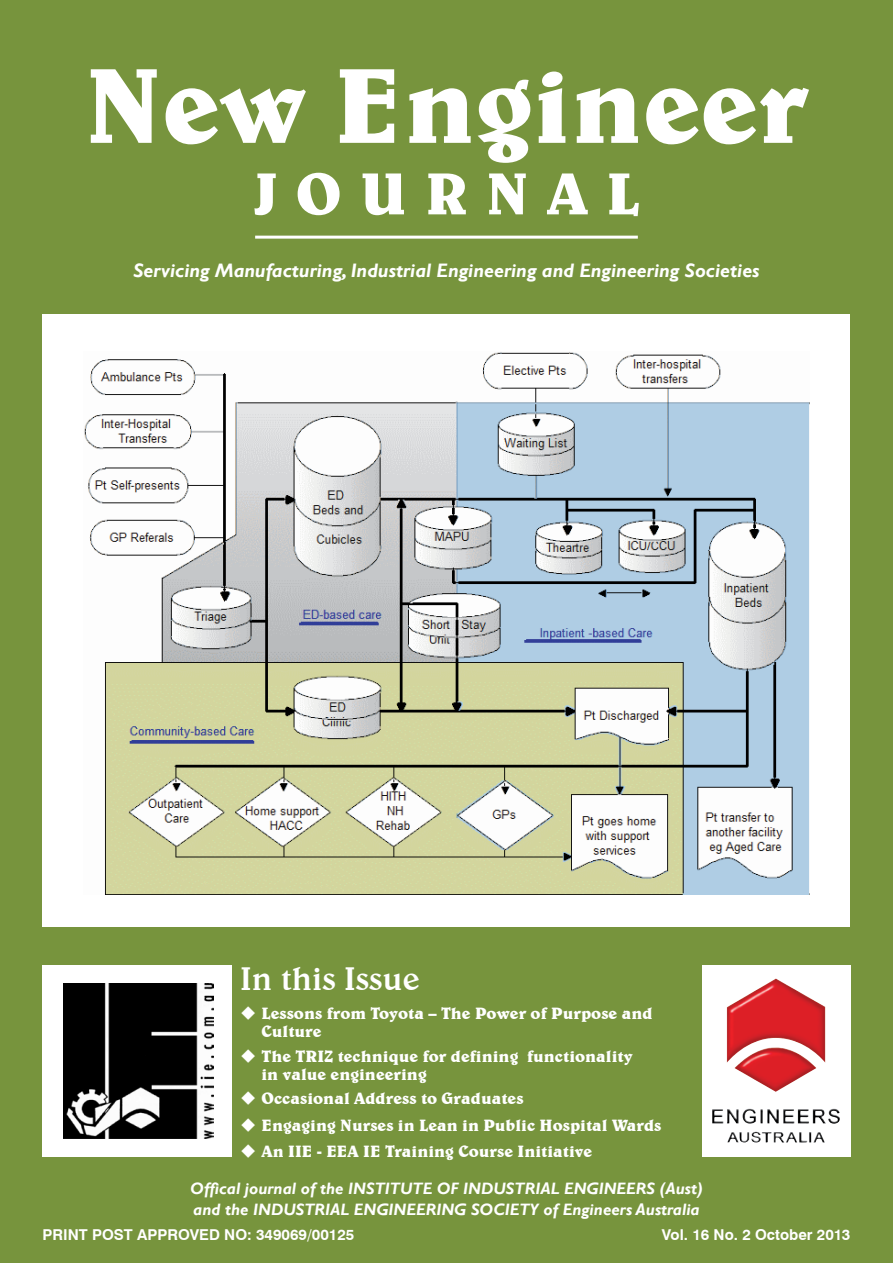
<style>
.page{position:relative;width:893px;height:1263px;background:#77943d}
.page>*{position:absolute;margin:0;border:0;box-sizing:border-box;transform-origin:0 0}
.t1{font:700 108px "Belwe BT";color:#fff}
.t2{font:700 60px "Belwe BT";letter-spacing:.3em;color:#fff}
.t3{font:500 33px "Belwe BT";color:#fff}
.t4{font:italic 700 19.5px "Gill Sans";color:#fff}
.t5{font:700 16.5px/18px "Belwe BT";color:#fff}
.t6{font:italic 700 16.5px/21px "Gill Sans";color:#fff}
.t7{font:700 15px "Swiss 721 BT";color:#fff}
</style>
<div class="page">
<hr style="left:255px;top:236px;width:383px;height:3px;background:#fff">
<div style="left:43px;top:315px;width:807px;height:612px;background:#fff"></div>
<img style="left:84px;top:352px;width:726px;height:543px">
<svg style="left:702px;top:965px;width:148px;height:192px;background:#ecbfc1"></svg>
<svg style="left:43px;top:965px;width:189px;height:192px;background:#838383"></svg>
<h1 class="t1" style="left:85px;top:37px;width:725px">New Engineer</h1>
<h2 class="t2" style="left:254px;top:156px;width:387px">journal</h2>
<p class="t4" style="left:133px;top:259px;width:628px">Servicing Manufacturing, Industrial Engineering and Engineering Societies</p>
<h3 class="t3" style="left:240px;top:959px;width:181px">In this Issue</h3>
<p class="t5" style="left:261px;top:1004px;width:393px;text-indent:-21px">◆ Lessons from Toyota – The Power of Purpose and<br>Culture</p>
<p class="t5" style="left:261px;top:1047px;width:373px;text-indent:-21px">◆ The TRIZ technique for defining functionality in value engineering</p>
<p class="t5" style="left:240px;top:1089px;width:285px">◆ Occasional Address to Graduates</p>
<p class="t5" style="left:240px;top:1115px;width:423px">◆ Engaging Nurses in Lean in Public Hospital Wards</p>
<p class="t5" style="left:240px;top:1141px;width:353px">◆ An IIE - EEA IE Training Course Initiative</p>
<p class="t6" style="left:190px;top:1178px;width:514px">Offical journal of the INSTITUTE OF INDUSTRIAL ENGINEERS (Aust) and the INDUSTRIAL ENGINEERING SOCIETY of Engineers Australia</p>
<p class="t7" style="left:43px;top:1225px;width:313px">PRINT POST APPROVED NO: 349069/00125</p>
<p class="t7" style="left:662px;top:1225px;width:190px">Vol. 16 No. 2 October 2013</p>
</div>
